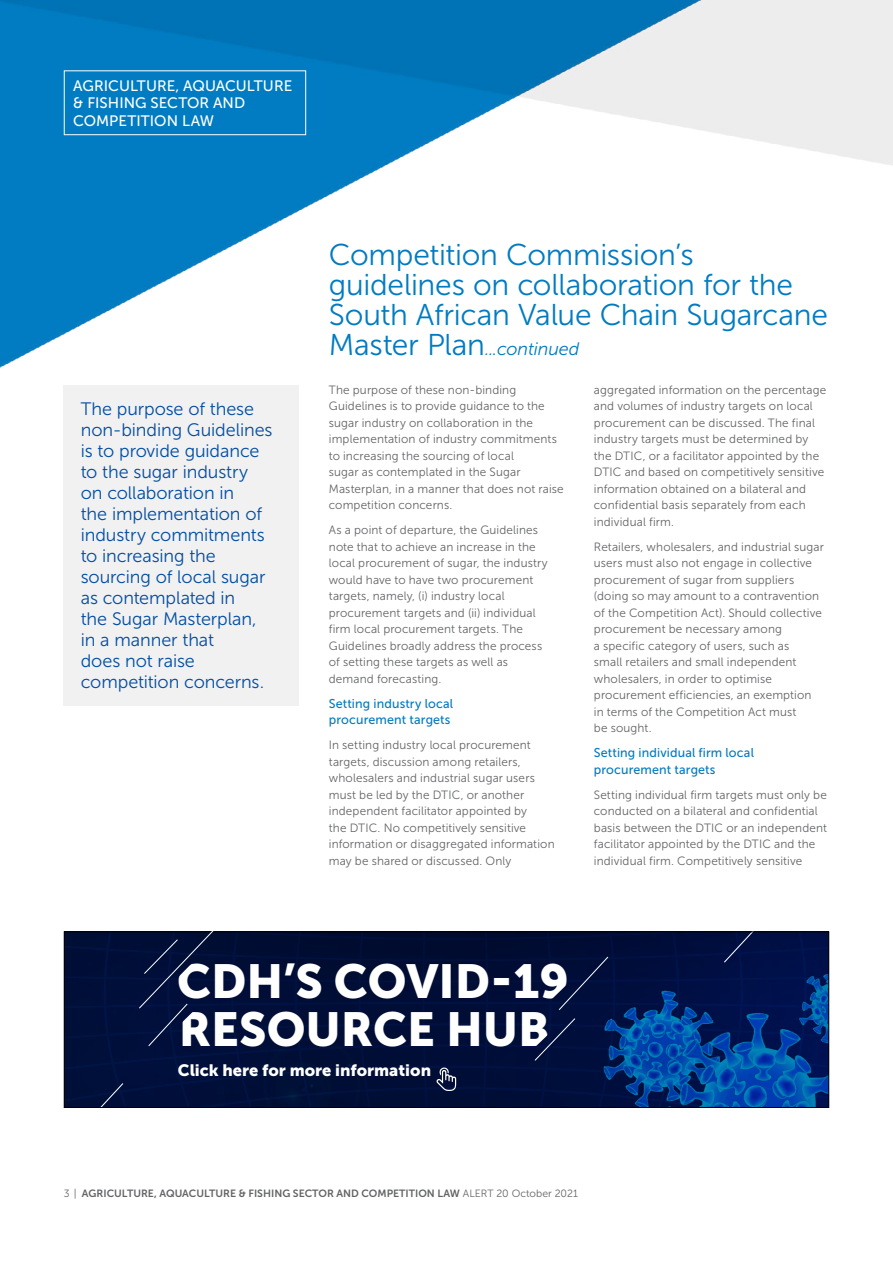
<style>
.page{position:relative;width:893px;height:1263px;background:#fff}
.page>*{position:absolute;margin:0;border:0;box-sizing:border-box;transform-origin:0 0}
.t1{font:47.4px/48px "Museo Sans 900";color:#fff}
.t2{font:30px/30px "Museo Sans 300";letter-spacing:-.01em;color:#007bc2}
.t3{font:18px/21px "Museo Sans 300";letter-spacing:-.005em;color:#034ea2}
.t4{font:italic 18px "Museo Sans 300";letter-spacing:-.005em;color:#007bc2}
.t5{font:16.35px "Museo Sans 900";color:#fff}
.t6{font:15.15px/17.1px "Museo Sans 500";letter-spacing:.005em;color:#fff}
.t7{font:12.75px/16.5px "Museo Sans 500";letter-spacing:.01em;color:#047bc1}
.t8{font:12px/16.5px "Museo Sans 300";letter-spacing:.01em;color:#636466}
.t9{font:10.5px "Museo Sans 700";color:#636466}
.s1{font-style:normal;font-size:30px}
.s2{font-family:"Museo Sans 300"}
</style>
<div class="page">
<img style="left:0;top:0;width:893px;height:490px">
<div style="left:64px;top:385px;width:235px;height:320px;background:#f1f1f1"></div>
<svg style="left:64px;top:931px;width:765px;height:176px;background:#011748"></svg>
<div style="left:64px;top:70px;width:242px;height:65px;border:1px solid #fff"></div>
<p class="t6" style="left:73px;top:78px;width:221px">AGRICULTURE, AQUACULTURE &amp; FISHING SECTOR AND<br>COMPETITION LAW</p>
<p class="t3" style="left:81px;top:399px;width:193px">The purpose of these non-binding Guidelines is to provide guidance to the sugar industry on collaboration in<br>the implementation of industry commitments to increasing the sourcing of local sugar as contemplated in<br>the Sugar Masterplan, in a manner that<br>does not raise competition concerns.</p>
<h2 class="t2" style="left:329px;top:240px;width:501px">Competition Commission’s guidelines on collaboration for the<br>South African Value Chain Sugarcane</h2>
<h3 class="t4" style="left:329px;top:339px;width:252px"><span class="s1">Master Plan</span>...continued</h3>
<p class="t8" style="left:329px;top:381px;width:236px">The purpose of these non-binding Guidelines is to provide guidance to the sugar industry on collaboration in the implementation of industry commitments to increasing the sourcing of local<br>sugar as contemplated in the Sugar Masterplan, in a manner that does not raise competition concerns.</p>
<p class="t8" style="left:329px;top:522px;width:220px">As a point of departure, the Guidelines note that to achieve an increase in the local procurement of sugar, the industry would have to have two procurement targets, namely, (i) industry local procurement targets and (ii) individual firm local procurement targets. The Guidelines broadly address the process of setting these targets as well as demand forecasting.</p>
<p class="t7" style="left:329px;top:695px;width:126px">Setting industry local procurement targets</p>
<p class="t8" style="left:329px;top:737px;width:227px">In setting industry local procurement targets, discussion among retailers, wholesalers and industrial sugar users must be led by the DTIC, or another independent facilitator appointed by<br>the DTIC. No competitively sensitive information or disaggregated information may be shared or discussed. Only</p>
<p class="t8" style="left:594px;top:381px;width:234px">aggregated information on the percentage and volumes of industry targets on local procurement can be discussed. The final industry targets must be determined by the DTIC, or a facilitator appointed by the DTIC and based on competitively sensitive information obtained on a bilateral and confidential basis separately from each individual firm.</p>
<p class="t8" style="left:594px;top:538px;width:232px">Retailers, wholesalers, and industrial sugar users must also not engage in collective procurement of sugar from suppliers (doing so may amount to a contravention of the Competition Act). Should collective procurement be necessary among<br>a specific category of users, such as<br>small retailers and small independent wholesalers, in order to optimise procurement efficiencies, an exemption in terms of the Competition Act must<br>be sought.</p>
<p class="t7" style="left:594px;top:745px;width:162px">Setting individual firm local procurement targets</p>
<p class="t8" style="left:594px;top:786px;width:235px">Setting individual firm targets must only be conducted on a bilateral and confidential basis between the DTIC or an independent facilitator appointed by the DTIC and the individual firm. Competitively sensitive</p>
<h1 class="t1" style="left:177px;top:957px;width:393px">CDH’S COVID-19<br>RESOURCE HUB</h1>
<h3 class="t5" style="left:178px;top:1061px;width:255px">Click here for more information</h3>
<p class="t9" style="left:64px;top:1187px;width:516px"><span class="s2">3 |</span> AGRICULTURE, AQUACULTURE &amp; FISHING SECTOR AND COMPETITION LAW <span class="s2">ALERT 20 October 2021</span></p>
</div>
